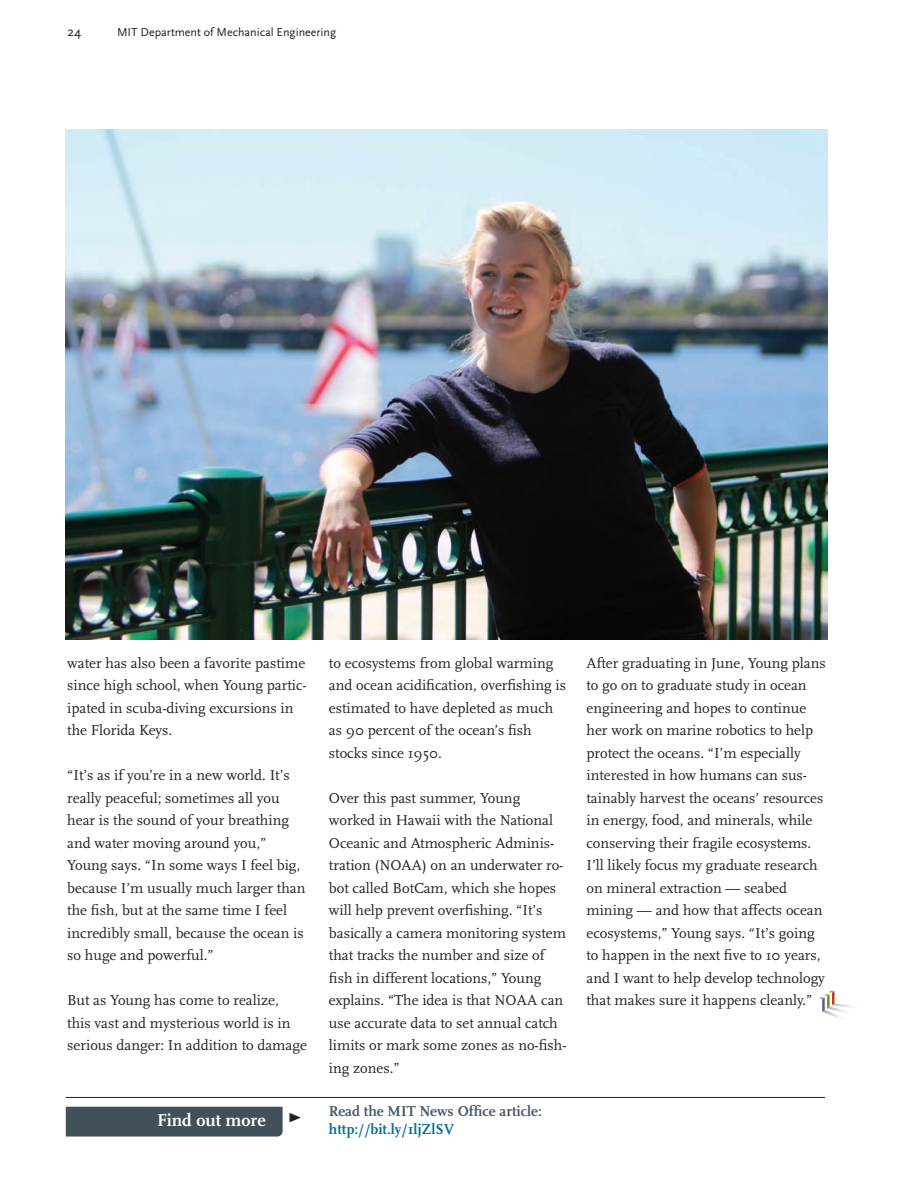
<style>
.page{position:relative;width:918px;height:1188px;background:#fff}
.page>*{position:absolute;margin:0;border:0;box-sizing:border-box;transform-origin:0 0}
.t1{font:700 18px "Scala";color:#fff}
.t2{font:15px/22.5px "Scala";color:#231f20}
.t3{font:700 15px "Scala";color:#465a64}
.t4{font:700 15px "Scala";color:#006f9a}
.t5{font:13.5px "Scala Sans";color:#231f20}
.t6{font:12px "Scala Sans";color:#231f20}
.s1{font-family:"The Sans Bold Caps";font-weight:400;font-size:22.35px;color:#231f20}
</style>
<div class="page">
<svg style="left:819px;top:990px;width:33px;height:28px"></svg>
<img style="left:66px;top:130px;width:762px;height:509px">
<hr style="left:66px;top:1097px;width:759px;height:1px;background:#231f20">
<div style="left:66px;top:1107px;width:217px;height:30px;background:#425159"></div>
<p class="t5" style="left:68px;top:24px;width:15px">24</p>
<p class="t6" style="left:117px;top:26px;width:221px">MIT Department of Mechanical Engineering</p>
<p class="t2" style="left:67px;top:652px;width:241px">water has also been a favorite pastime since high school, when Young partic&shy;ipated in scuba-diving excursions in the Florida Keys.</p>
<p class="t2" style="left:67px;top:764px;width:240px">“It’s as if you’re in a new world. It’s really peaceful; sometimes all you hear is the sound of your breathing and water moving around you,” Young says. “In some ways I feel big, because I’m usually much larger than the fish, but at the same time I feel incredibly small, because the ocean is so huge and powerful.”</p>
<p class="t2" style="left:67px;top:989px;width:241px">But as Young has come to realize,<br>this vast and mysterious world is in serious danger: In addition to damage</p>
<p class="t1" style="left:157px;top:1110px;width:146px">Find out more <span class="s1">&gt;</span></p>
<p class="t2" style="left:329px;top:652px;width:239px">to ecosystems from global warming and ocean acidification, overfishing is estimated to have depleted as much as 90 percent of the ocean’s fish stocks since 1950.</p>
<p class="t2" style="left:329px;top:787px;width:239px">Over this past summer, Young worked in Hawaii with the National Oceanic and Atmospheric Adminis&shy;tration (NOAA) on an underwater ro&shy;bot called BotCam, which she hopes will help prevent overfishing. “It’s basically a camera monitoring system that tracks the number and size of fish in different locations,” Young explains. “The idea is that NOAA can use accurate data to set annual catch limits or mark some zones as no-fish&shy;ing zones.”</p>
<p class="t3" style="left:329px;top:1103px;width:214px">Read the MIT News Office article:</p>
<p class="t4" style="left:329px;top:1121px;width:127px">http://bit.ly/1ljZlSV</p>
<p class="t2" style="left:586px;top:652px;width:241px">After graduating in June, Young plans to go on to graduate study in ocean engineering and hopes to continue her work on marine robotics to help protect the oceans. “I’m especially interested in how humans can sus&shy;tainably harvest the oceans’ resources in energy, food, and minerals, while conserving their fragile ecosystems.<br>I’ll likely focus my graduate research on mineral extraction — seabed mining — and how that affects ocean ecosystems,” Young says. “It’s going to happen in the next five to 10 years, and I want to help develop technology that makes sure it happens cleanly.”</p>
</div>
